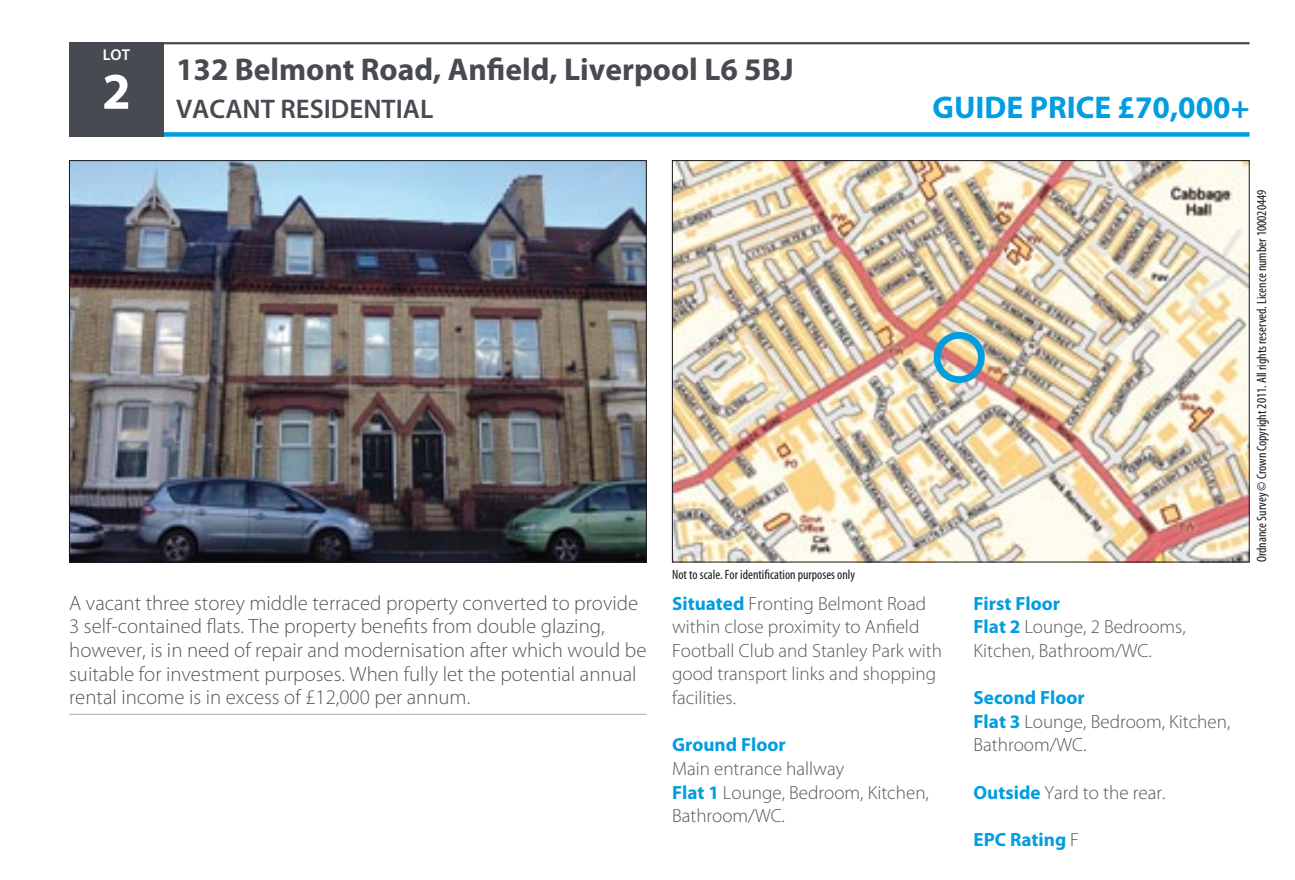
<style>
.page{position:relative;width:1295px;height:880px;background:#fff}
.page>*{position:absolute;margin:0;border:0;box-sizing:border-box;transform-origin:0 0}
.t1{font:700 31.5px "Myriad Pro";color:#484a51}
.t2{font:700 31.5px "Myriad Pro";color:#009de0}
.t3{font:600 27px "Myriad Pro";color:#484a51}
.t4{font:300 20.7px/23.6px "Myriad Pro";color:#57575a}
.t5{font:300 19.12px/23.6px "Myriad Pro";color:#57575a}
.t6{font:700 19.12px "Myriad Pro";color:#009de0}
.t7{font:600 15.75px "Myriad Pro";color:#fff}
.t8{font:condensed 13.5px "Myriad Pro";color:#1a171c}
.s1{font-weight:700;color:#009de0}
.s2{font-weight:300;color:#57575a}
</style>
<div class="page">
<img style="left:71px;top:162px;width:573px;height:398px">
<img style="left:674px;top:162px;width:573px;height:398px">
<div style="left:933px;top:332px;width:51px;height:51px;border:7px solid #009de0;border-radius:50%"></div>
<hr style="left:69px;top:713px;width:577px;height:1px;background:#b1b3b4">
<div style="left:69px;top:132px;width:1180px;height:5px;background:#009de0"></div>
<hr style="left:69px;top:42px;width:1180px;height:2px;background:#484a51">
<div style="left:69px;top:42px;width:95px;height:95px;background:#484a51"></div>
<p class="t7" style="left:103px;top:45px;width:29px">LOT</p>
<h1 class="t1" style="left:176px;top:49px;width:619px">132 Belmont Road, Anfield, Liverpool L6 5BJ</h1>
<h2 class="t3" style="left:102px;top:91px;width:333px"><sup>2</sup> VACANT RESIDENTIAL</h2>
<h1 class="t2" style="left:932px;top:86px;width:318px">G uide price £70,000+</h1>
<p class="t4" style="left:69px;top:590px;width:579px">A vacant three storey middle terraced property converted to provide 3 self-contained flats. The property benefits from double glazing, however, is in need of repair and modernisation after which would be suitable for investment purposes. When fully let the potential annual rental income is in excess of £12,000 per annum.</p>
<p class="t8" style="left:672px;top:566px;width:185px">Not to scale. For identification purposes only</p>
<p class="t5" style="left:672px;top:591px;width:271px"><span class="s1">Situated</span> Fronting Belmont Road within close proximity to Anfield<br>Football Club and Stanley Park with good transport links and shopping facilities.</p>
<p class="t6" style="left:672px;top:732px;width:115px">Ground Floor</p>
<p class="t5" style="left:672px;top:756px;width:258px">Main entrance hallway<br><span class="s1">Flat 1</span> Lounge, Bedroom, Kitchen,<br>Bathroom/WC.</p>
<p class="t5" style="left:973px;top:591px;width:214px"><span class="s1">First Floor<br>Flat 2</span> Lounge, 2 Bedrooms,<br>Kitchen, Bathroom/WC.</p>
<p class="t5" style="left:973px;top:685px;width:258px"><span class="s1">Second Floor<br>Flat 3</span> Lounge, Bedroom, Kitchen,<br>Bathroom/WC.</p>
<p class="t5" style="left:973px;top:780px;width:193px"><span class="s1">Outside</span> Yard to the rear.</p>
<p class="t6" style="left:973px;top:826px;width:107px">EPC Rating <span class="s2">F</span></p>
<p class="t8" style="left:1253px;top:562px;width:374px;rotate:-90deg">Ordnance Survey © Crown Copyright 2011. All rights reserved. Licence number 100020449</p>
</div>
